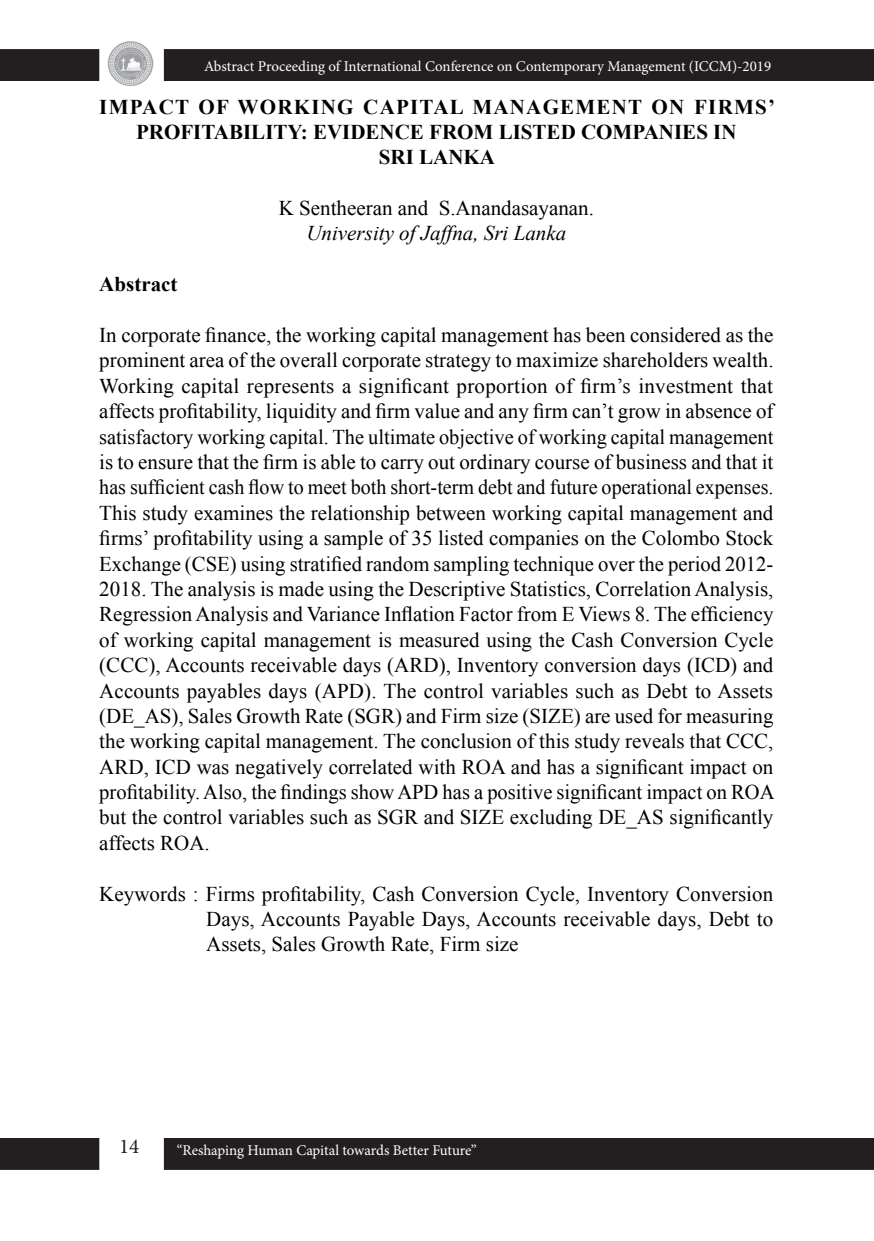
<style>
.page{position:relative;width:874px;height:1241px;background:#fff}
.page>*{position:absolute;margin:0;border:0;box-sizing:border-box;transform-origin:0 0}
.Default{font:21px/25.4px "Times New Roman";color:#000;text-align:justify}
.Default-2{font:700 21px/25.4px "Times New Roman";color:#000;text-align:center}
.Default-3{font:italic 21px "Times New Roman";color:#000}
.t1{font:21px "Minion Pro";color:#231f20}
.t2{font:14.88px "Minion Pro";letter-spacing:-.005em;color:#fff}
</style>
<div class="page">
<div style="left:165px;top:1138px;width:707px;height:30px;background:#231f20"></div>
<div style="left:164px;top:1137px;width:709px;height:32px;border:2px solid #231f20"></div>
<svg style="left:873px;top:1138px;width:1px;height:31px"></svg>
<div style="left:1px;top:1138px;width:97px;height:30px;background:#231f20"></div>
<div style="left:0;top:1137px;width:99px;height:32px;border:2px solid #231f20"></div>
<div style="left:165px;top:50px;width:707px;height:30px;background:#231f20"></div>
<div style="left:164px;top:49px;width:709px;height:32px;border:2px solid #231f20"></div>
<svg style="left:873px;top:49px;width:1px;height:32px"></svg>
<div style="left:1px;top:50px;width:97px;height:30px;background:#231f20"></div>
<div style="left:0;top:49px;width:99px;height:32px;border:2px solid #231f20"></div>
<img style="left:108px;top:41px;width:46px;height:45px">
<p class="t2" style="left:204px;top:57px;width:568px">Abstract Proceeding of International Conference on Contemporary Management (ICCM)-2019</p>
<p class="Default-2" style="left:99px;top:93px;width:677px">IMPACT OF WORKING CAPITAL MANAGEMENT ON FIRMS’<br>PROFITABILITY: EVIDENCE FROM LISTED COMPANIES IN</p>
<p class="Default-2" style="left:378px;top:144px;width:118px">SRI LANKA</p>
<p class="Default" style="left:278px;top:195px;width:316px">K Sentheeran and S.Anandasayanan.</p>
<p class="Default-3" style="left:306px;top:219px;width:261px">University of Jaffna, Sri Lanka</p>
<p class="Default-2" style="left:99px;top:271px;width:80px">Abstract</p>
<p class="Default" style="left:99px;top:322px;width:676px">In corporate finance, the working capital management has been considered as the prominent area of the overall corporate strategy to maximize shareholders wealth.<br>Working capital represents a significant proportion of firm’s investment that affects profitability, liquidity and firm value and any firm can’t grow in absence of satisfactory working capital. The ultimate objective of working capital management is to ensure that the firm is able to carry out ordinary course of business and that it has sufficient cash flow to meet both short-term debt and future operational expenses.<br>This study examines the relationship between working capital management and firms’ profitability using a sample of 35 listed companies on the Colombo Stock Exchange (CSE) using stratified random sampling technique over the period 2012- 2018. The analysis is made using the Descriptive Statistics, Correlation Analysis, Regression Analysis and Variance Inflation Factor from E Views 8. The efficiency of working capital management is measured using the Cash Conversion Cycle (CCC), Accounts receivable days (ARD), Inventory conversion days (ICD) and Accounts payables days (APD). The control variables such as Debt to Assets (DE_AS), Sales Growth Rate (SGR) and Firm size (SIZE) are used for measuring the working capital management. The conclusion of this study reveals that CCC, ARD, ICD was negatively correlated with ROA and has a significant impact on profitability. Also, the findings show APD has a positive significant impact on ROA but the control variables such as SGR and SIZE excluding DE_AS significantly affects ROA.</p>
<p class="Default" style="left:206px;top:880px;width:568px;text-indent:-107px">Keywords : Firms profitability, Cash Conversion Cycle, Inventory Conversion Days, Accounts Payable Days, Accounts receivable days, Debt to Assets, Sales Growth Rate, Firm size</p>
<p class="t1" style="left:119px;top:1132px;width:22px">14</p>
<p class="t2" style="left:176px;top:1140px;width:301px">“Reshaping Human Capital towards Better Future”</p>
</div>
